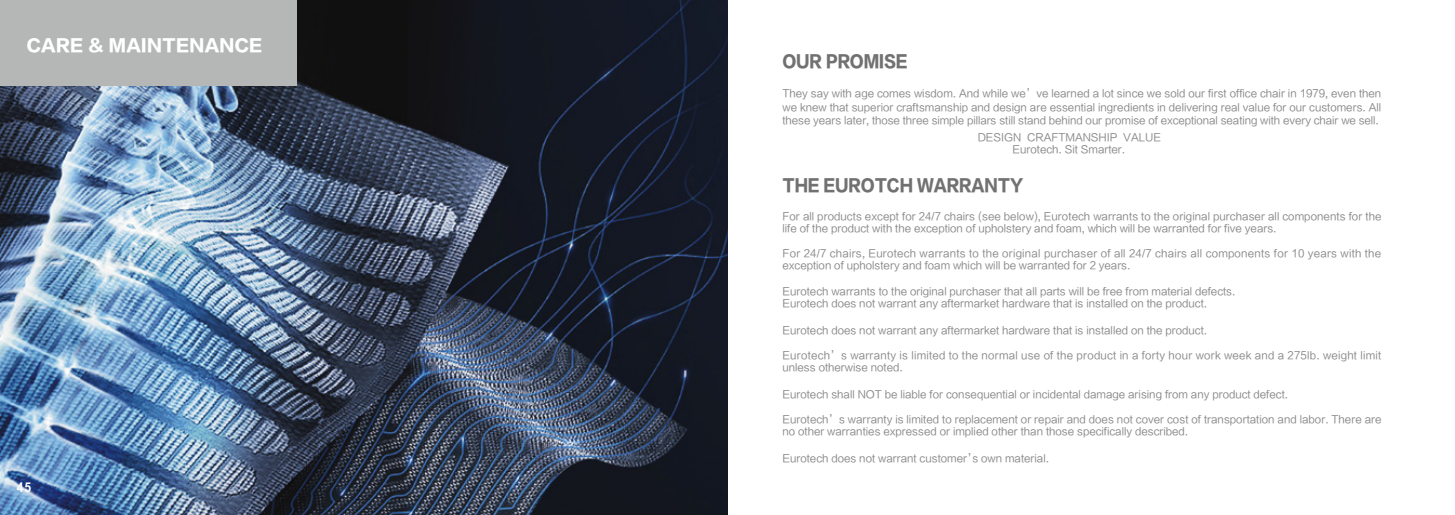
<style>
.page{position:relative;width:1455px;height:515px;background:#fff}
.page>*{position:absolute;margin:0;border:0;box-sizing:border-box;transform-origin:0 0}
.t1{font:16.5px "FZLTTHJW GB1 0";color:#727171;scale:.9 1}
.t2{font:16.5px "FZLTTHJW GB1 0";letter-spacing:.025em;color:#fff}
.t3{font:700 13.5px "Arial Narrow";color:#fff;scale:1.1 1}
.t4{font:10.5px/12px "FZLTHJW GB1 0";color:#888889}
.t5{font:10.5px/12px "FZLTHJW GB1 0";letter-spacing:.025em;color:#888889}
.t6{font:10.5px/12px "FZLTHJW GB1 0";letter-spacing:.02em;color:#888889}
</style>
<div class="page">
<img style="left:0;top:0;width:727px;height:514px">
<div style="left:0;top:0;width:296px;height:85px;background:#b5b6b6"></div>
<h1 class="t2" style="left:27px;top:37px;width:237px">CARE &amp; MAINTENANCE</h1>
<p class="t3" style="left:17px;top:479px;width:14px">45</p>
<h1 class="t1" style="left:782px;top:52px;width:140px">OUR PROMISE</h1>
<p class="t4" style="left:782px;top:87px;width:600px;line-height:13.5px;text-align:justify">They say with age comes wisdom. And while we’ve learned a lot since we sold our first office chair in 1979, even then we knew that superior craftsmanship and design are essential ingredients in delivering real value for our customers. All these years later, those three simple pillars still stand behind our promise of exceptional seating with every chair we sell.</p>
<p class="t4" style="left:977px;top:131px;width:185px;text-align:center">DESIGN CRAFTMANSHIP VALUE<br>Eurotech. Sit Smarter.</p>
<h1 class="t1" style="left:782px;top:176px;width:269px">THE EUROTCH WARRANTY</h1>
<p class="t4" style="left:782px;top:210px;width:600px">For all products except for 24/7 chairs (see below), Eurotech warrants to the original purchaser all components for the life of the product with the exception of upholstery and foam, which will be warranted for five years.</p>
<p class="t5" style="left:782px;top:248px;width:600px">For 24/7 chairs, Eurotech warrants to the original purchaser of all 24/7 chairs all components for 10 years with the exception of upholstery and foam which will be warranted for 2 years.</p>
<p class="t4" style="left:782px;top:286px;width:454px">Eurotech warrants to the original purchaser that all parts will be free from material defects.<br>Eurotech does not warrant any aftermarket hardware that is installed on the product.</p>
<p class="t4" style="left:782px;top:324px;width:426px">Eurotech does not warrant any aftermarket hardware that is installed on the product.</p>
<p class="t6" style="left:782px;top:349px;width:600px">Eurotech’s warranty is limited to the normal use of the product in a forty hour work week and a 275lb. weight limit unless otherwise noted.</p>
<p class="t4" style="left:782px;top:388px;width:507px">Eurotech shall NOT be liable for consequential or incidental damage arising from any product defect.</p>
<p class="t4" style="left:782px;top:413px;width:600px">Eurotech’s warranty is limited to replacement or repair and does not cover cost of transportation and labor. There are no other warranties expressed or implied other than those specifically described.</p>
<p class="t4" style="left:782px;top:452px;width:268px">Eurotech does not warrant customer’s own material.</p>
</div>
